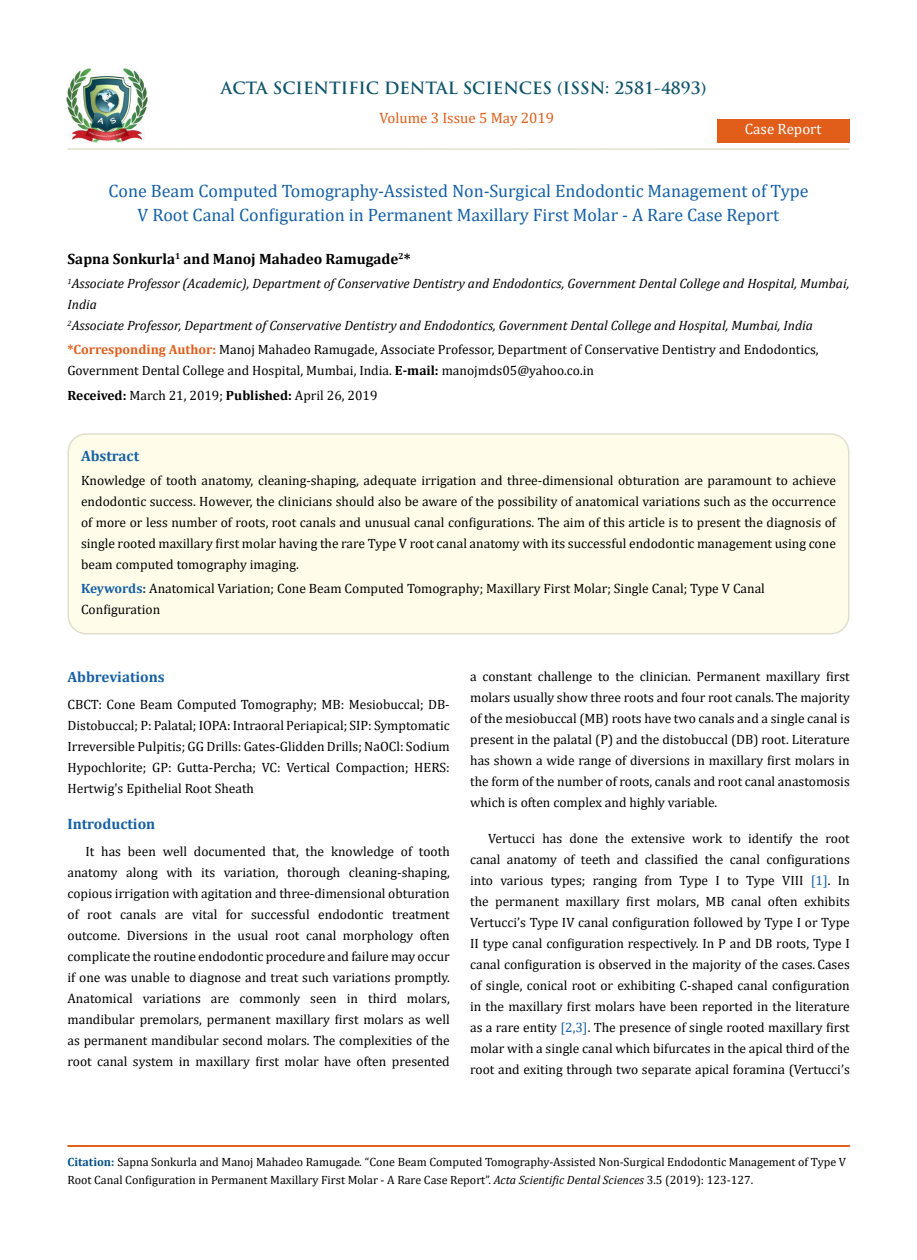
<style>
.page{position:relative;width:917px;height:1260px;background:#fff}
.page>*{position:absolute;margin:0;border:0;box-sizing:border-box;transform-origin:0 0}
.t1{font:18px/24px "Cambria";color:#1560a6;text-align:center}
.t2{font:700 16.5px "Trajan Pro";color:#0e546a}
.t3{font:700 15px "Cambria";color:#000}
.t4{font:700 15px "Cambria";color:#1560a6}
.t5{font:15px "Cambria";color:#e05d1a}
.t6{font:15px "Cambria";color:#fff}
.t7{font:13.5px/21px "Cambria";color:#000;text-align:justify}
.t8{font:italic 13.5px/21px "Cambria";color:#000}
.t9{font:12px/18px "Cambria";color:#000}
.s1{font-weight:700;color:#e05d1a}
.s2{font-weight:700}
.s3{font-weight:700;color:#1560a6}
.s4{font-weight:700;color:#0e546a}
.s5{color:#1560a6}
.s6{font-weight:700;color:#035089}
.s7{font-style:italic}
</style>
<div class="page">
<img style="left:67px;top:68px;width:80px;height:74px">
<div style="left:717px;top:119px;width:132px;height:23px;background:#e05d1a"></div>
<div style="left:68px;top:434px;width:780px;height:200px;background:#fffde9;border-radius:18px"></div>
<div style="left:67px;top:433px;width:782px;height:201px;border:2px solid #e0dfcd;border-radius:18px"></div>
<hr style="left:67px;top:148px;width:782px;height:2px;background:#e0dfcd">
<div style="left:67px;top:1146px;width:782px;height:1px;border:1px solid #e05d1a"></div>
<p class="t2" style="left:221px;top:77px;width:487px">ACTA SCIENTIFIC DENTAL SCIENCES (ISSN: 2581-4893)</p>
<p class="t5" style="left:379px;top:109px;width:176px">Volume 3 Issue 5 May 2019</p>
<p class="t6" style="left:744px;top:120px;width:78px">Case Report</p>
<h1 class="t1" style="left:108px;top:178px;width:701px">Cone Beam Computed Tomography-Assisted Non-Surgical Endodontic Management of Type<br>V Root Canal Configuration in Permanent Maxillary First Molar - A Rare Case Report</h1>
<p class="t3" style="left:67px;top:249px;width:344px">Sapna Sonkurla<sup>1</sup> and Manoj Mahadeo Ramugade<sup>2</sup>*</p>
<p class="t8" style="left:67px;top:273px;width:783px"><sup>1</sup>Associate Professor (Academic), Department of Conservative Dentistry and Endodontics, Government Dental College and Hospital, Mumbai,<br>India<br><sup>2</sup>Associate Professor, Department of Conservative Dentistry and Endodontics, Government Dental College and Hospital, Mumbai, India</p>
<p class="t7" style="left:67px;top:338px;width:752px"><span class="s1">*Corresponding Author:</span> Manoj Mahadeo Ramugade, Associate Professor, Department of Conservative Dentistry and Endodontics,<br>Government Dental College and Hospital, Mumbai, India. <span class="s2">E-mail:</span> manojmds05@yahoo.co.in</p>
<p class="t7" style="left:67px;top:385px;width:311px"><span class="s2">Received:</span> March 21, 2019; <span class="s2">Published:</span> April 26, 2019</p>
<p class="t4" style="left:81px;top:445px;width:60px">Abstract</p>
<p class="t7" style="left:81px;top:470px;width:756px">Knowledge of tooth anatomy, cleaning-shaping, adequate irrigation and three-dimensional obturation are paramount to achieve endodontic success. However, the clinicians should also be aware of the possibility of anatomical variations such as the occurrence of more or less number of roots, root canals and unusual canal configurations. The aim of this article is to present the diagnosis of single rooted maxillary first molar having the rare Type V root canal anatomy with its successful endodontic management using cone beam computed tomography imaging.</p>
<p class="t7" style="left:81px;top:578px;width:685px"><span class="s3">Keywords</span><span class="s4">:</span> Anatomical Variation; Cone Beam Computed Tomography; Maxillary First Molar; Single Canal; Type V Canal<br>Configuration</p>
<p class="t4" style="left:67px;top:666px;width:99px">Abbreviations</p>
<p class="t7" style="left:67px;top:694px;width:384px">CBCT: Cone Beam Computed Tomography; MB: Mesiobuccal; DB-Distobuccal; P: Palatal; IOPA: Intraoral Periapical; SIP: Symptomatic Irreversible Pulpitis; GG Drills: Gates-Glidden Drills; NaOCl: Sodium Hypochlorite; GP: Gutta-Percha; VC: Vertical Compaction; HERS:<br>Hertwig's Epithelial Root Sheath</p>
<p class="t4" style="left:67px;top:813px;width:89px">Introduction</p>
<p class="t7" style="left:67px;top:841px;width:384px;text-indent:18px">It has been well documented that, the knowledge of tooth anatomy along with its variation, thorough cleaning-shaping, copious irrigation with agitation and three-dimensional obturation of root canals are vital for successful endodontic treatment outcome. Diversions in the usual root canal morphology often complicate the routine endodontic procedure and failure may occur if one was unable to diagnose and treat such variations promptly.<br>Anatomical variations are commonly seen in third molars, mandibular premolars, permanent maxillary first molars as well as permanent mandibular second molars. The complexities of the root canal system in maxillary first molar have often presented</p>
<p class="t7" style="left:470px;top:666px;width:381px">a constant challenge to the clinician. Permanent maxillary first molars usually show three roots and four root canals.The majority of the mesiobuccal (MB) roots have two canals and a single canal is present in the palatal (P) and the distobuccal (DB) root. Literature has shown a wide range of diversions in maxillary first molars in the form of the number of roots, canals and root canal anastomosis which is often complex and highly variable.</p>
<p class="t7" style="left:470px;top:828px;width:381px;text-indent:18px">Vertucci has done the extensive work to identify the root canal anatomy of teeth and classified the canal configurations into various types; ranging from Type I to Type VIII <span class="s5">[1]</span>. In the permanent maxillary first molars, MB canal often exhibits Vertucci’s Type IV canal configuration followed by Type I or Type II type canal configuration respectively. In P and DB roots, Type I canal configuration is observed in the majority of the cases. Cases of single, conical root or exhibiting C-shaped canal configuration in the maxillary first molars have been reported in the literature as a rare entity <span class="s5">[2,3]</span>. The presence of single rooted maxillary first molar with a single canal which bifurcates in the apical third of the root and exiting through two separate apical foramina (Vertucci’s</p>
<p class="t9" style="left:67px;top:1153px;width:780px"><span class="s6">Citation:</span> Sapna Sonkurla and Manoj Mahadeo Ramugade<span class="s7">.</span> “Cone Beam Computed Tomography-Assisted Non-Surgical Endodontic Management of Type V<br>Root Canal Configuration in Permanent Maxillary First Molar - A Rare Case Report”. <span class="s7">Acta Scientific Dental Sciences</span> 3.5 (2019): 123-127.</p>
</div>
